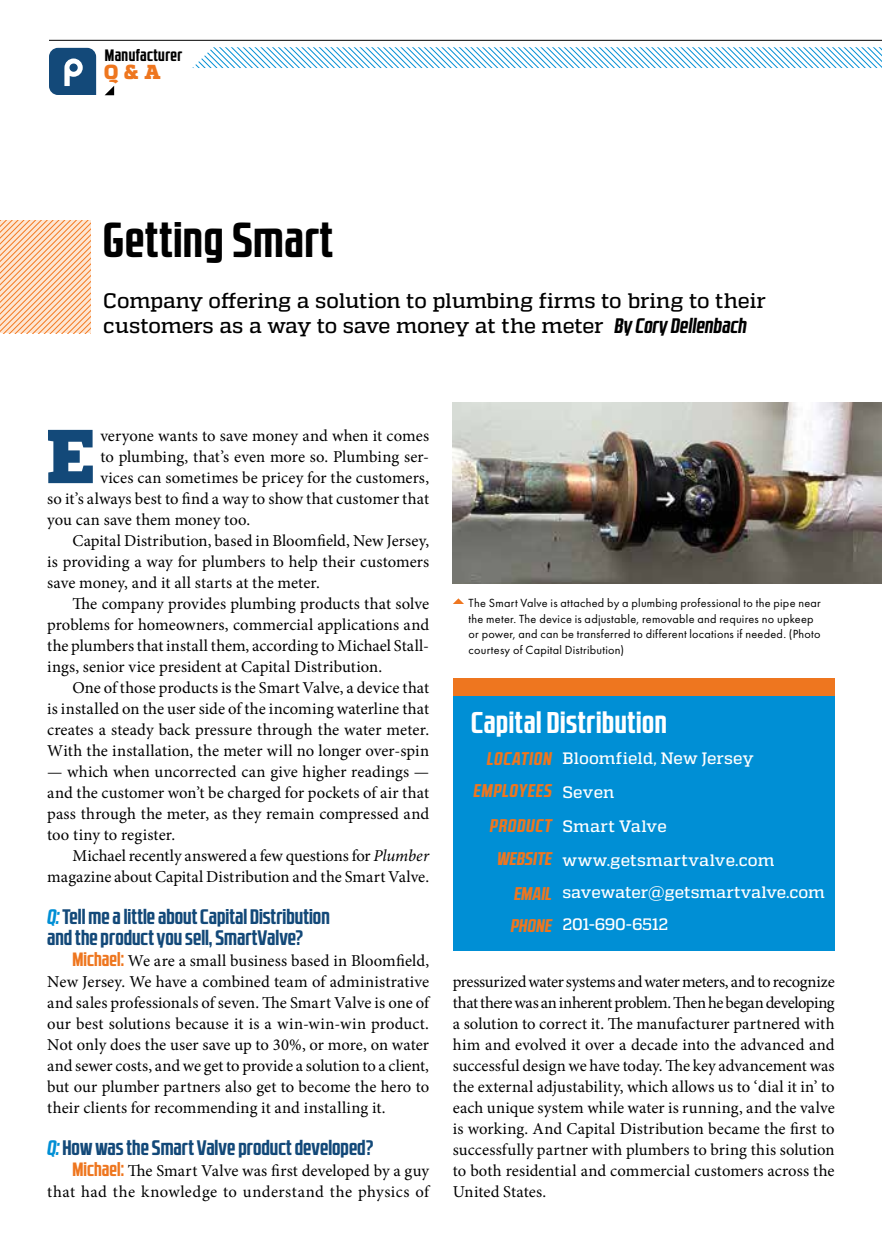
<style>
.page{position:relative;width:882px;height:1260px;background:#fff}
.page>*{position:absolute;margin:0;border:0;box-sizing:border-box;transform-origin:0 0}
.t1{font:800 76.12px "Quadon";color:#134979}
.t2{font:700 49px "RB No 2.1 b";letter-spacing:.02em;color:#000}
.t3{font:700 29.93px "RB No 2.1 b";letter-spacing:.02em;color:#fff}
.t4{font:700 21px/21px "RB No 2.1 b";color:#134979}
.t5{font:500 21px/25.2px "Quadon";letter-spacing:-.005em;color:#000}
.t6{font:800 20.3px "Quadon";color:#ee761f}
.t7{font:italic 700 18.38px/31.5px "RB No 2.1 b";letter-spacing:.05em;color:#ee761f;text-align:right;scale:1.05 1}
.t8{font:italic 700 18.38px/33.2px "RB No 2.1 b";letter-spacing:.03em;color:#ee761f;text-align:center;scale:1.05 1}
.t9{font:italic 700 18.38px/31.5px "RB No 2.1 b";letter-spacing:.01em;color:#ee761f;scale:1.05 1}
.t10{font:16.62px/21px "Minion Pro";letter-spacing:.005em;color:#000;text-align:justify}
.t11{font:500 16.62px/34.1px "Quadon";letter-spacing:.005em;color:#fff}
.t12{font:700 16.45px "RB No 2.1 b";letter-spacing:.03em;color:#000}
.t13{font:12.25px/15.8px "Futura PT";letter-spacing:.02em;color:#000}
.s1{font-family:"RB No 2.1 b";font-weight:700;font-style:italic}
.s2{font-style:italic}
.s3{font-style:italic;color:#008fd5}
.s4{font-family:"RB No 2.1 b";font-weight:700;font-size:19.25px;color:#ee761f}
</style>
<div class="page">
<svg style="left:453px;top:598px;width:11px;height:6px"></svg>
<hr style="left:49px;top:40px;width:833px;height:1px;background:#000">
<svg style="left:49px;top:48px;width:47px;height:47px;background:#35638c"></svg>
<svg style="left:105px;top:86px;width:9px;height:9px"></svg>
<svg style="left:192px;top:47px;width:690px;height:21px"></svg>
<svg style="left:0;top:220px;width:91px;height:113px;background:#facba7"></svg>
<div style="left:453px;top:680px;width:382px;height:271px;background:#008fd5"></div>
<div style="left:453px;top:679px;width:382px;height:17px;background:#ee761f"></div>
<img style="left:453px;top:403px;width:429px;height:180px">
<p class="t12" style="left:105px;top:46px;width:79px">Manufacturer</p>
<p class="t6" style="left:104px;top:60px;width:58px">Q &amp; A</p>
<h2 class="t2" style="left:103px;top:211px;width:231px">Getting Smart</h2>
<p class="t5" style="left:103px;top:288px;width:664px">Company offering a solution to plumbing firms to bring to their customers as a way to save money at the meter <span class="s1">By Cory Dellenbach</span></p>
<p class="t10" style="left:100px;top:425px;width:330px">veryone wants to save money and when it comes</p>
<p class="t10" style="left:100px;top:446px;width:330px">to plumbing, that’s even more so. Plumbing ser-</p>
<p class="t10" style="left:100px;top:467px;width:330px">vices can sometimes be pricey for the customers,</p>
<p class="t10" style="left:47px;top:488px;width:383px">so it’s always best to find a way to show that customer that</p>
<p class="t10" style="left:47px;top:509px;width:204px">you can save them money too.</p>
<p class="t10" style="left:72px;top:530px;width:358px">Capital Distribution, based in Bloomfield, New Jersey,</p>
<p class="t10" style="left:47px;top:551px;width:383px">is providing a way for plumbers to help their customers</p>
<p class="t10" style="left:47px;top:572px;width:274px">save money, and it all starts at the meter.</p>
<p class="t10" style="left:72px;top:593px;width:358px">The company provides plumbing products that solve</p>
<p class="t10" style="left:47px;top:614px;width:383px">problems for homeowners, commercial applications and</p>
<p class="t10" style="left:47px;top:635px;width:383px">the plumbers that install them, according to Michael Stall-</p>
<p class="t10" style="left:47px;top:656px;width:336px">ings, senior vice president at Capital Distribution.</p>
<p class="t10" style="left:72px;top:677px;width:358px">One of those products is the Smart Valve, a device that</p>
<p class="t10" style="left:47px;top:698px;width:383px">is installed on the user side of the incoming waterline that</p>
<p class="t10" style="left:47px;top:719px;width:383px">creates a steady back pressure through the water meter.</p>
<p class="t10" style="left:47px;top:740px;width:383px">With the installation, the meter will no longer over-spin</p>
<p class="t10" style="left:47px;top:761px;width:383px">— which when uncorrected can give higher readings — and the customer won’t be charged for pockets of air that pass through the meter, as they remain compressed and too tiny to register.</p>
<p class="t10" style="left:47px;top:845px;width:383px;text-align:right">Michael recently answered a few questions for <span class="s2">Plumber </span>magazine about Capital Distribution and the Smart Valve.</p>
<p class="t4" style="left:47px;top:906px;width:284px"><span class="s3">Q:</span> Tell me a little about Capital Distribution and the product you sell, SmartValve?</p>
<p class="t10" style="left:47px;top:950px;width:383px;text-indent:25px"><span class="s4">Michael:</span> We are a small business based in Bloomfield, New Jersey. We have a combined team of administrative and sales professionals of seven. The Smart Valve is one of our best solutions because it is a win-win-win product.<br>Not only does the user save up to 30%, or more, on water and sewer costs, and we get to provide a solution to a client, but our plumber partners also get to become the hero to their clients for recommending it and installing it.</p>
<p class="t4" style="left:47px;top:1137px;width:328px"><span class="s3">Q:</span> How was the Smart Valve product developed?</p>
<p class="t10" style="left:47px;top:1160px;width:383px;text-align:right"><span class="s4">Michael:</span> The Smart Valve was first developed by a guy that had the knowledge to understand the physics of</p>
<h1 class="t1" style="left:46px;top:412px;width:50px">E</h1>
<p class="t13" style="left:469px;top:595px;width:354px">The Smart Valve is attached by a plumbing professional to the pipe near the meter. The device is adjustable, removable and requires no upkeep or power, and can be transferred to different locations if needed. (Photo courtesy of Capital Distribution)</p>
<h3 class="t3" style="left:471px;top:704px;width:197px">Capital Distribution</h3>
<p class="t7" style="left:473px;top:743px;width:76px">LOCATION<br>EMPLOYEES</p>
<p class="t8" style="left:490px;top:809px;width:60px">PRODUCT<br>WEBSITE</p>
<p class="t9" style="left:511px;top:878px;width:40px">EMAIL<br>PHONE</p>
<p class="t11" style="left:562px;top:741px;width:213px">Bloomfield, New Jersey<br>Seven<br>Smart Valve www.getsmartvalve.com</p>
<p class="t11" style="left:562px;top:876px;width:264px;line-height:32.4px">savewater@getsmartvalve.com<br>201-690-6512</p>
<p class="t10" style="left:453px;top:971px;width:383px">pressurized water systems and water meters, and to recognize that there was an inherent problem. Then he began developing a solution to correct it. The manufacturer partnered with him and evolved it over a decade into the advanced and successful design we have today. The key advancement was the external adjustability, which allows us to ‘dial it in’ to each unique system while water is running, and the valve is working. And Capital Distribution became the first to successfully partner with plumbers to bring this solution to both residential and commercial customers across the United States.</p>
</div>
